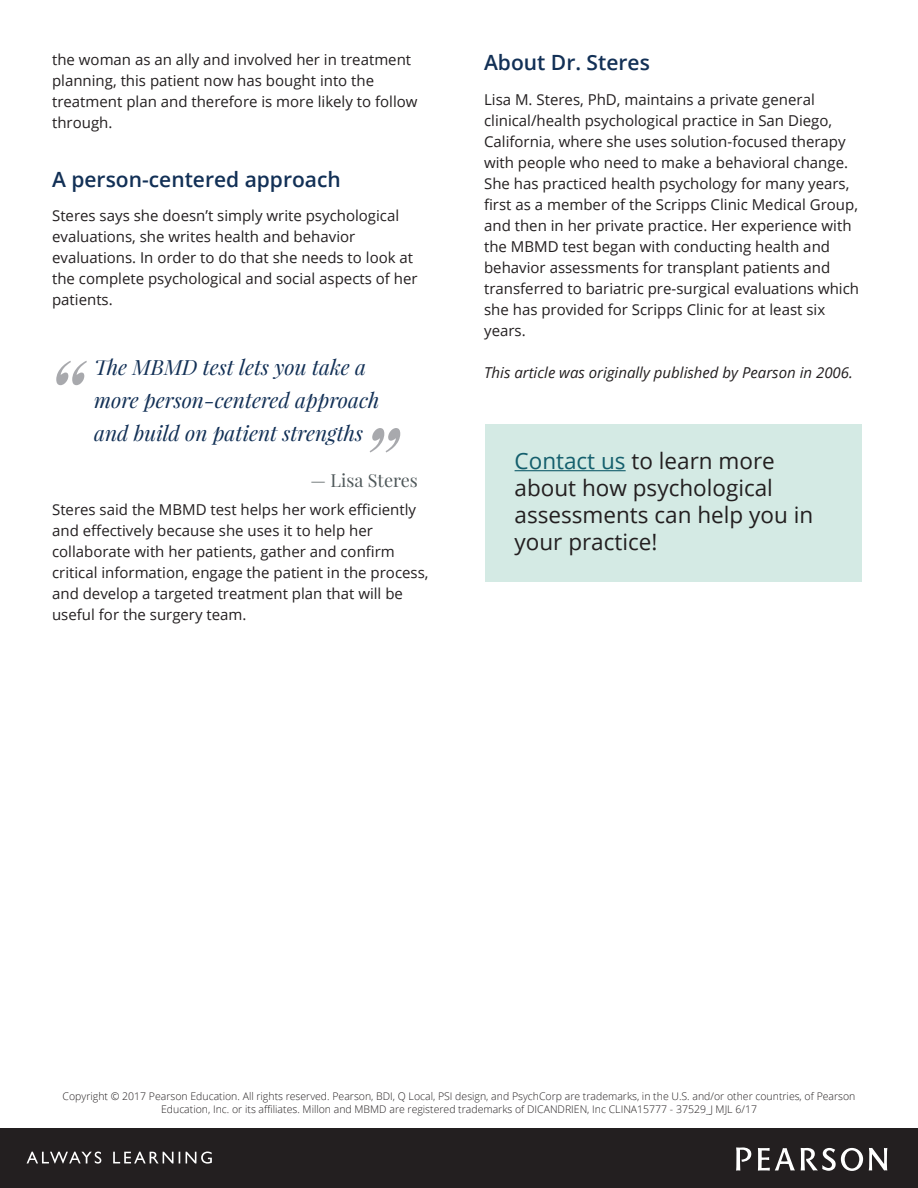
<style>
.page{position:relative;width:918px;height:1188px;background:#fff}
.page>*{position:absolute;margin:0;border:0;box-sizing:border-box;transform-origin:0 0}
.Footer_Callout{font:22.5px/27px "Open Sans";color:#231f20}
.Quote_Text{font:italic 21px/33px "Playfair Display";color:#123056}
.Sub_Headline{font:600 21px "Open Sans";color:#123056}
.Quote_Credit{font:18px "Playfair Display";color:#4e5759}
.Body_Text{font:15px/21px "Open Sans";color:#231f20}
.Body_Text-2{font:italic 15px "Open Sans";color:#231f20}
.t1{font:300 10.5px/13.5px "Open Sans";color:#231f20;text-align:center}
.s1{color:#145f6d}
</style>
<div class="page">
<div style="left:486px;top:424px;width:376px;height:158px;background:#d4eae4"></div>
<hr style="left:515px;top:470px;width:111px;height:1px;background:#145f6d">
<div style="left:0;top:1129px;width:918px;height:59px;background:#231f20"></div>
<svg style="left:869px;top:1148px;width:18px;height:22px"></svg>
<svg style="left:801px;top:1148px;width:62px;height:23px"></svg>
<svg style="left:758px;top:1148px;width:37px;height:23px"></svg>
<svg style="left:736px;top:1147px;width:15px;height:24px"></svg>
<svg style="left:27px;top:1152px;width:185px;height:12px"></svg>
<svg style="left:370px;top:428px;width:30px;height:25px"></svg>
<svg style="left:56px;top:361px;width:31px;height:24px"></svg>
<p class="Body_Text" style="left:52px;top:49px;width:367px">the woman as an ally and involved her in treatment planning, this patient now has bought into the treatment plan and therefore is more likely to follow through.</p>
<p class="Sub_Headline" style="left:52px;top:165px;width:290px">A person-centered approach</p>
<p class="Body_Text" style="left:52px;top:205px;width:367px">Steres says she doesn’t simply write psychological evaluations, she writes health and behavior evaluations. In order to do that she needs to look at the complete psychological and social aspects of her patients.</p>
<p class="Quote_Text" style="left:94px;top:350px;width:287px">The MBMD test lets you take a more person-centered approach and build on patient strengths</p>
<p class="Quote_Credit" style="left:311px;top:469px;width:109px">— Lisa Steres</p>
<p class="Body_Text" style="left:52px;top:499px;width:378px">Steres said the MBMD test helps her work efficiently and effectively because she uses it to help her collaborate with her patients, gather and confirm critical information, engage the patient in the process, and develop a targeted treatment plan that will be useful for the surgery team.</p>
<p class="Sub_Headline" style="left:484px;top:48px;width:167px">About Dr. Steres</p>
<p class="Body_Text" style="left:484px;top:88px;width:376px">Lisa M. Steres, PhD, maintains a private general clinical/health psychological practice in San Diego, California, where she uses solution-focused therapy with people who need to make a behavioral change.<br>She has practiced health psychology for many years, first as a member of the Scripps Clinic Medical Group, and then in her private practice. Her experience with the MBMD test began with conducting health and behavior assessments for transplant patients and transferred to bariatric pre-surgical evaluations which she has provided for Scripps Clinic for at least six years.</p>
<p class="Body_Text-2" style="left:484px;top:362px;width:370px">This article was originally published by Pearson in 2006.</p>
<p class="Footer_Callout" style="left:515px;top:447px;width:300px"><span class="s1">Contact us</span> to learn more about how psychological assessments can help you in your practice!</p>
<p class="t1" style="left:63px;top:1089px;width:794px">Copyright © 2017 Pearson Education. All rights reserved. Pearson, BDI, Q Local, PSI design, and PsychCorp are trademarks, in the U.S. and/or other countries, of Pearson<br>Education, Inc. or its affiliates. Millon and MBMD are registered trademarks of DICANDRIEN, Inc CLINA15777 - 37529_J MJL 6/17</p>
</div>
